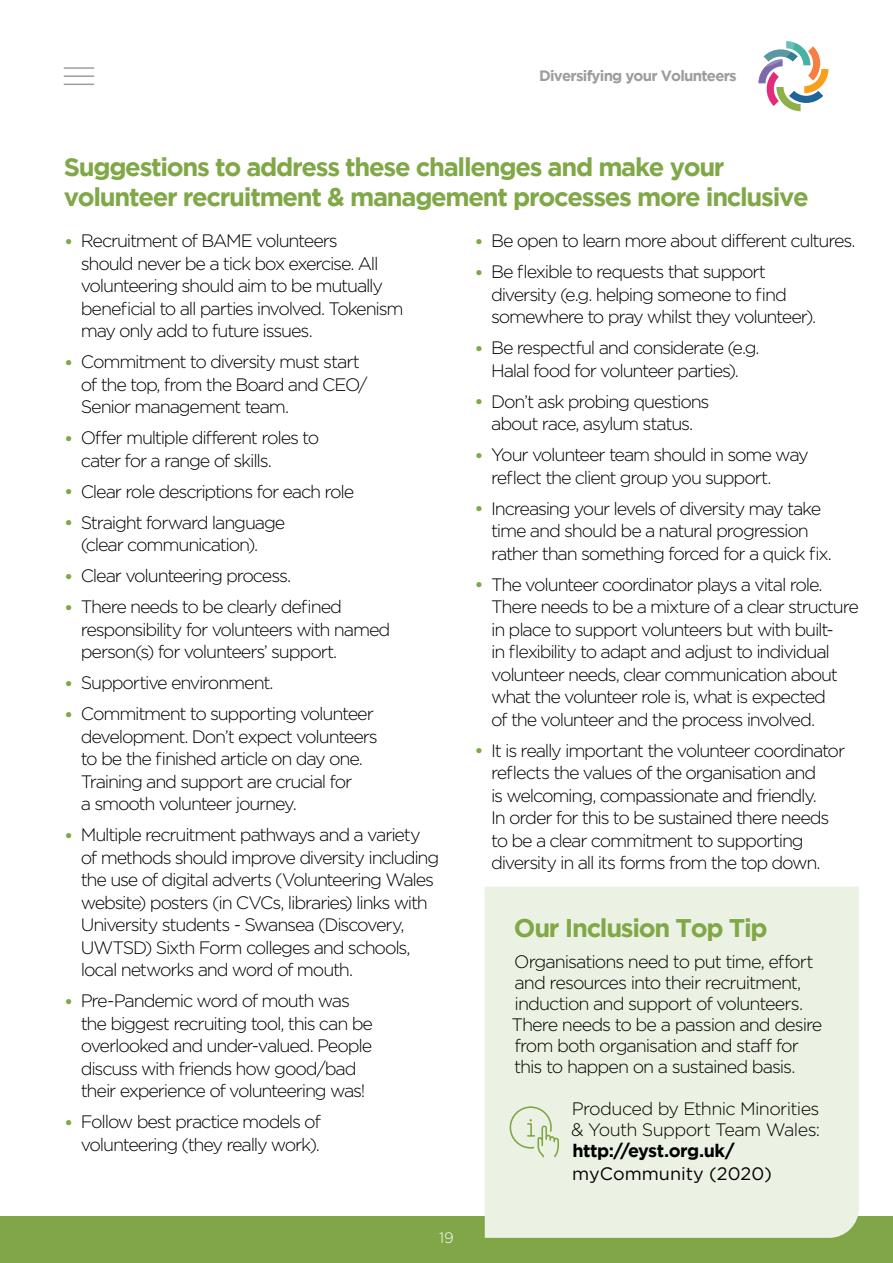
<style>
.page{position:relative;width:893px;height:1263px;background:#fff}
.page>*{position:absolute;margin:0;border:0;box-sizing:border-box;transform-origin:0 0}
.t1{font:700 25.5px/30px "Gotham";letter-spacing:-.05em;color:#80a847}
.t2{font:300 18px/22.5px "Gotham";letter-spacing:-.065em;color:#000}
.t3{font:300 18px/21.5px "Gotham";letter-spacing:-.035em;color:#000}
.t4{font:700 15px "Gotham";letter-spacing:-.05em;color:#9d9d9c}
.t5{font:300 15px "Gotham";color:#fff}
.s1{font-size:21px;color:#80a847}
.s2{font-weight:700}
.s3{font-weight:400}
</style>
<div class="page">
<svg style="left:758px;top:41px;width:70px;height:70px"></svg>
<hr style="left:64px;top:67px;width:30px;height:2px;background:#9d9d9c">
<hr style="left:64px;top:75px;width:30px;height:2px;background:#9d9d9c">
<hr style="left:64px;top:84px;width:30px;height:1px;background:#9d9d9c">
<div style="left:0;top:1216px;width:893px;height:47px;background:#80a647"></div>
<div style="left:485px;top:887px;width:374px;height:351px;background:#ecf2e3"></div>
<svg style="left:510px;top:1106px;width:49px;height:51px;background:#dce7cc"></svg>
<p class="t4" style="left:539px;top:67px;width:199px">Diversifying your Volunteers</p>
<h2 class="t1" style="left:64px;top:151px;width:747px">Suggestions to address these challenges and make your volunteer recruitment &amp; management processes more inclusive</h2>
<p class="t2" style="left:81px;top:230px;width:324px;text-indent:-17px"><span class="s1">•</span> Recruitment of BAME volunteers<br>should never be a tick box exercise. All volunteering should aim to be mutually beneficial to all parties involved. Tokenism may only add to future issues.</p>
<p class="t2" style="left:81px;top:351px;width:288px;text-indent:-17px"><span class="s1">•</span> Commitment to diversity must start of the top, from the Board and CEO/<br>Senior management team.</p>
<p class="t2" style="left:81px;top:427px;width:240px;text-indent:-17px"><span class="s1">•</span> Offer multiple different roles to cater for a range of skills.</p>
<p class="t2" style="left:64px;top:480px;width:292px"><span class="s1">•</span> Clear role descriptions for each role</p>
<p class="t2" style="left:64px;top:511px;width:223px;text-align:center"><span class="s1">•</span> Straight forward language (clear communication).</p>
<p class="t2" style="left:64px;top:565px;width:229px"><span class="s1">•</span> Clear volunteering process.</p>
<p class="t2" style="left:81px;top:596px;width:311px;text-indent:-17px"><span class="s1">•</span> There needs to be clearly defined responsibility for volunteers with named person(s) for volunteers’ support.</p>
<p class="t2" style="left:64px;top:672px;width:211px"><span class="s1">•</span> Supportive environment.</p>
<p class="t2" style="left:81px;top:703px;width:299px;text-indent:-17px"><span class="s1">•</span> Commitment to supporting volunteer development. Don’t expect volunteers to be the finished article on day one.<br>Training and support are crucial for<br>a smooth volunteer journey.</p>
<p class="t2" style="left:81px;top:824px;width:360px;text-indent:-17px"><span class="s1">•</span> Multiple recruitment pathways and a variety of methods should improve diversity including the use of digital adverts (Volunteering Wales website) posters (in CVCs, libraries) links with University students - Swansea (Discovery, UWTSD) Sixth Form colleges and schools, local networks and word of mouth.</p>
<p class="t2" style="left:81px;top:990px;width:294px;text-indent:-17px"><span class="s1">•</span> Pre-Pandemic word of mouth was the biggest recruiting tool, this can be overlooked and under-valued. People discuss with friends how good/bad their experience of volunteering was!</p>
<p class="t2" style="left:64px;top:1111px;width:259px;text-align:right"><span class="s1">•</span> Follow best practice models of volunteering (they really work).</p>
<p class="t2" style="left:474px;top:230px;width:383px"><span class="s1">•</span> Be open to learn more about different cultures.</p>
<p class="t2" style="left:491px;top:261px;width:327px;text-indent:-17px"><span class="s1">•</span> Be flexible to requests that support diversity (e.g. helping someone to find somewhere to pray whilst they volunteer).</p>
<p class="t2" style="left:474px;top:337px;width:287px;text-align:center"><span class="s1">•</span> Be respectful and considerate (e.g.<br>Halal food for volunteer parties).</p>
<p class="t2" style="left:474px;top:390px;width:237px;text-align:center"><span class="s1">•</span> Don’t ask probing questions about race, asylum status.</p>
<p class="t2" style="left:491px;top:444px;width:319px;text-indent:-17px"><span class="s1">•</span> Your volunteer team should in some way reflect the client group you support.</p>
<p class="t2" style="left:491px;top:497px;width:342px;text-indent:-17px"><span class="s1">•</span> Increasing your levels of diversity may take time and should be a natural progression rather than something forced for a quick fix.</p>
<p class="t2" style="left:491px;top:573px;width:369px;text-indent:-17px"><span class="s1">•</span> The volunteer coordinator plays a vital role.<br>There needs to be a mixture of a clear structure in place to support volunteers but with built-<br>in flexibility to adapt and adjust to individual volunteer needs, clear communication about what the volunteer role is, what is expected<br>of the volunteer and the process involved.</p>
<p class="t2" style="left:491px;top:739px;width:356px;text-indent:-17px"><span class="s1">•</span> It is really important the volunteer coordinator reflects the values of the organisation and<br>is welcoming, compassionate and friendly.<br>In order for this to be sustained there needs to be a clear commitment to supporting diversity in all its forms from the top down.</p>
<h2 class="t1" style="left:514px;top:912px;width:255px">Our Inclusion Top Tip</h2>
<h2 class="t2" style="left:511px;top:951px;width:312px;line-height:21px">Organisations need to put time, effort and resources into their recruitment, induction and support of volunteers.<br>There needs to be a passion and desire from both organisation and staff for this to happen on a sustained basis.</h2>
<h2 class="t3" style="left:571px;top:1098px;width:251px">Produced by Ethnic Minorities &amp; Youth Support Team Wales: <span class="s2">http://eyst.org.uk/ </span><span class="s3">myCommunity (2020)</span></h2>
<p class="t5" style="left:439px;top:1229px;width:16px">19</p>
</div>
